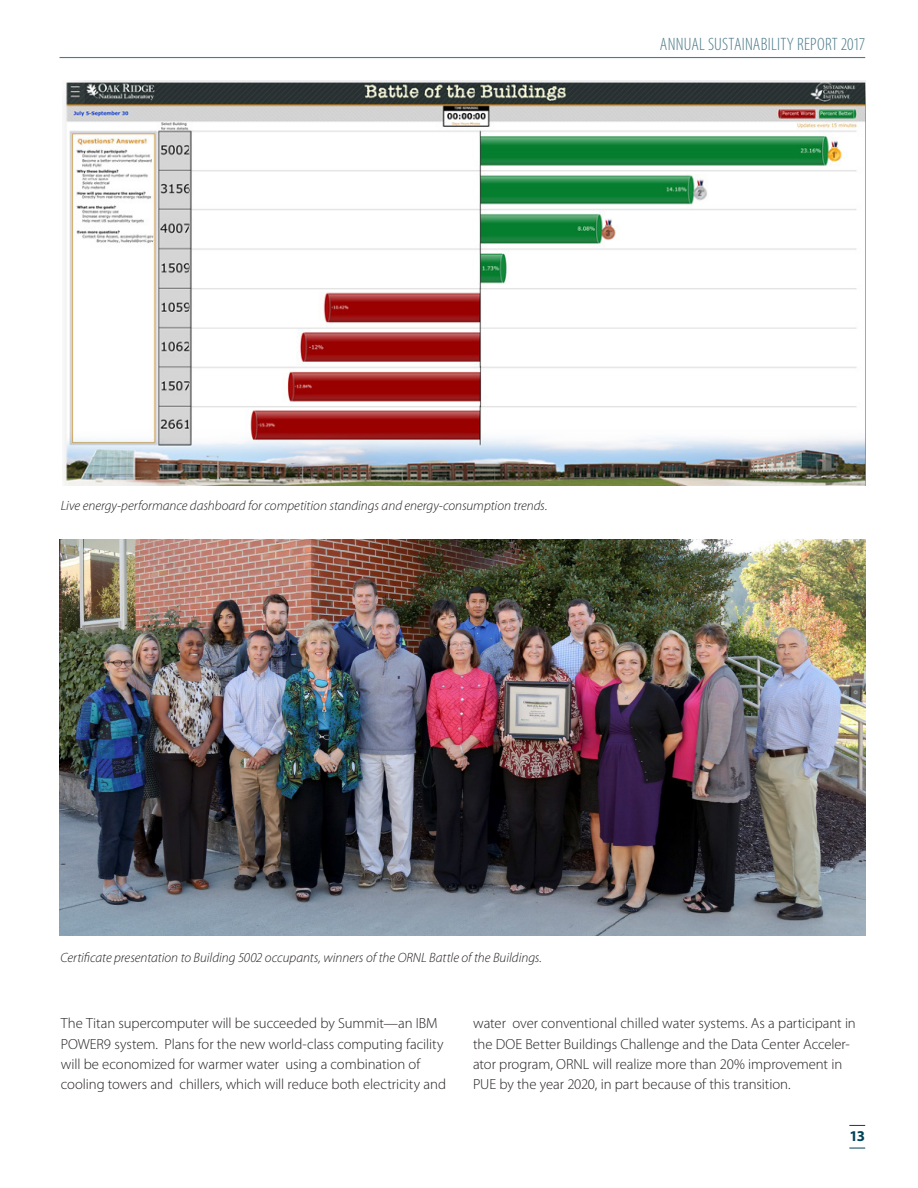
<style>
.page{position:relative;width:918px;height:1188px;background:#fff}
.page>*{position:absolute;margin:0;border:0;box-sizing:border-box;transform-origin:0 0}
.t1{font:300 condensed 18px "Myriad Pro";letter-spacing:.01em;color:#4d7b8a}
.t2{font:700 15px "Myriad Pro";color:#004358}
.t3{font:300 14.7px/20.2px "Myriad Pro";letter-spacing:-.005em;color:#231f20}
.t4{font:italic 300 13.5px "Myriad Pro";color:#231f20}
</style>
<div class="page">
<svg style="left:849px;top:1125px;width:16px;height:1px"></svg>
<svg style="left:849px;top:1148px;width:16px;height:1px"></svg>
<hr style="left:60px;top:57px;width:805px;height:1px;background:#4d7b8a">
<img style="left:63px;top:81px;width:803px;height:405px">
<img style="left:59px;top:540px;width:807px;height:396px">
<p class="t1" style="left:660px;top:35px;width:207px">ANNUAL SUSTAINABILITY REPORT 2017</p>
<p class="t4" style="left:61px;top:498px;width:488px">Live energy-performance dashboard for competition standings and energy-consumption trends.</p>
<p class="t4" style="left:61px;top:951px;width:483px">Certificate presentation to Building 5002 occupants, winners of the ORNL Battle of the Buildings.</p>
<p class="t3" style="left:61px;top:1014px;width:387px">The Titan supercomputer will be succeeded by Summit—an IBM POWER9 system. Plans for the new world-class computing facility will be economized for warmer water using a combination of cooling towers and chillers, which will reduce both electricity and</p>
<p class="t3" style="left:473px;top:1014px;width:384px">water over conventional chilled water systems. As a participant in the DOE Better Buildings Challenge and the Data Center Acceler&shy;ator program, ORNL will realize more than 20% improvement in PUE by the year 2020, in part because of this transition.</p>
<p class="t2" style="left:849px;top:1127px;width:17px">13</p>
</div>
